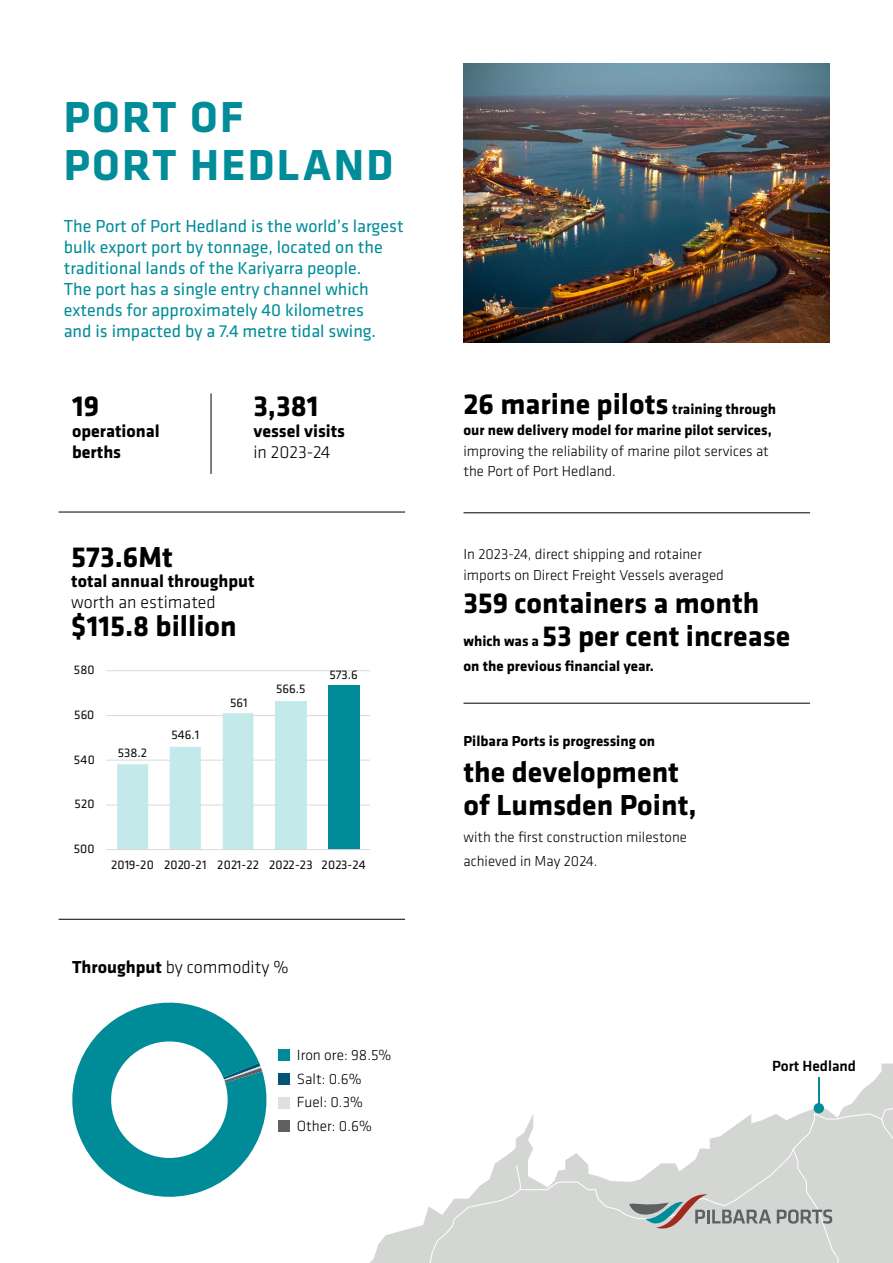
<style>
.page{position:relative;width:893px;height:1263px;background:#fff}
.page>*{position:absolute;margin:0;border:0;box-sizing:border-box;transform-origin:0 0}
.t1{font:700 45px/48px "Klavika Basic";letter-spacing:.05em;color:#008c99}
.t2{font:700 30px/33px "Klavika Basic";color:#000}
.t3{font:18px/21px "Klavika Basic";color:#008c99}
.t4{font:700 18px/21px "Klavika Basic";color:#000}
.t5{font:300 18px "Klavika Basic";color:#000}
.t6{font:300 15.3px/23.4px "Klavika Basic";color:#000}
.t7{font:500 15.3px "Klavika Basic";color:#000}
.t8{font:300 15px/19.5px "Klavika Basic";color:#000}
.t9{font:700 15px/21px "Klavika Basic";color:#000}
.t10{font:12.9px "Klavika Basic";letter-spacing:.005em;color:#0d0d0d}
.s1{font-weight:700}
.s2{font-size:30px}
.s3{font-size:15px}
</style>
<div class="page">
<svg style="left:278px;top:1049px;width:615px;height:57px"></svg>
<div style="left:814px;top:1103px;width:10px;height:10px;background:#008c99;border-radius:50%"></div>
<hr style="left:818px;top:1077px;width:2px;height:27px;background:#008c99">
<svg style="left:278px;top:1106px;width:615px;height:157px"></svg>
<hr style="left:106px;top:805px;width:264px;height:1px;background:#d9d9d9">
<hr style="left:106px;top:760px;width:264px;height:1px;background:#d9d9d9">
<hr style="left:106px;top:715px;width:264px;height:1px;background:#d9d9d9">
<hr style="left:106px;top:670px;width:264px;height:1px;background:#d9d9d9">
<div style="left:275px;top:701px;width:31px;height:148px;background:#c4e9eb"></div>
<div style="left:328px;top:685px;width:31px;height:164px;background:#008b98"></div>
<svg style="left:117px;top:713px;width:136px;height:136px"></svg>
<hr style="left:106px;top:849px;width:264px;height:1px;background:#d9d9d9">
<hr style="left:211px;top:393px;width:1px;height:81px;background:#000">
<hr style="left:59px;top:512px;width:346px;height:1px;background:#000">
<hr style="left:59px;top:919px;width:346px;height:1px;background:#000">
<hr style="left:463px;top:512px;width:347px;height:1px;background:#000">
<hr style="left:463px;top:703px;width:347px;height:1px;background:#000">
<svg style="left:72px;top:1002px;width:195px;height:195px"></svg>
<div style="left:278px;top:1120px;width:11px;height:12px;background:#5f6062"></div>
<div style="left:278px;top:1049px;width:11px;height:11px;background:#008b98"></div>
<div style="left:278px;top:1097px;width:11px;height:11px;background:#dfdfe0"></div>
<div style="left:278px;top:1073px;width:11px;height:12px;background:#005676"></div>
<img style="left:463px;top:64px;width:366px;height:278px">
<svg style="left:629px;top:1194px;width:142px;height:34px;background:#b3b4b3"></svg>
<svg style="left:777px;top:1209px;width:55px;height:15px"></svg>
<h1 class="t1" style="left:64px;top:91px;width:331px">PORT OF<br>PORT HEDLAND</h1>
<p class="t3" style="left:64px;top:214px;width:341px">The Port of Port Hedland is the world’s largest bulk export port by tonnage, located on the traditional lands of the Kariyarra people.<br>The port has a single entry channel which extends for approximately 40 kilometres<br>and is impacted by a 7.4 metre tidal swing.</p>
<h2 class="t2" style="left:72px;top:388px;width:29px">19</h2>
<p class="t4" style="left:72px;top:420px;width:89px">operational berths</p>
<h2 class="t2" style="left:253px;top:388px;width:67px">3,381</h2>
<p class="t4" style="left:253px;top:420px;width:93px">vessel visits</p>
<p class="t5" style="left:253px;top:441px;width:79px">in 2023-24</p>
<h2 class="t2" style="left:71px;top:539px;width:103px">573.6Mt</h2>
<p class="t4" style="left:71px;top:570px;width:185px">total annual throughput</p>
<p class="t5" style="left:71px;top:591px;width:146px">worth an estimated</p>
<h2 class="t2" style="left:71px;top:608px;width:167px">$115.8 billion</h2>
<p class="t10" style="left:74px;top:662px;width:22px">580</p>
<p class="t10" style="left:74px;top:706px;width:22px">560</p>
<p class="t10" style="left:74px;top:751px;width:22px">540</p>
<p class="t10" style="left:75px;top:796px;width:22px">520</p>
<p class="t10" style="left:74px;top:840px;width:22px">500</p>
<p class="t10" style="left:118px;top:744px;width:31px">538.2</p>
<p class="t10" style="left:171px;top:726px;width:29px">546.1</p>
<p class="t10" style="left:230px;top:694px;width:19px">561</p>
<p class="t10" style="left:276px;top:681px;width:31px">566.5</p>
<p class="t10" style="left:329px;top:666px;width:30px">573.6</p>
<p class="t10" style="left:111px;top:856px;width:256px">2019-20 2020-21 2021-22 2022-23 2023-24</p>
<p class="t5" style="left:72px;top:956px;width:218px"><span class="s1">Throughput</span> by commodity %</p>
<p class="t6" style="left:297px;top:1043px;width:96px">Iron ore: 98.5%<br>Salt: 0.6%<br>Fuel: 0.3%<br>Other: 0.6%</p>
<p class="t9" style="left:463px;top:398px;width:314px"><span class="s2">26 marine pilots</span> training through our new delivery model for marine pilot services,</p>
<p class="t8" style="left:463px;top:441px;width:307px">improving the reliability of marine pilot services at the Port of Port Hedland.</p>
<p class="t8" style="left:463px;top:543px;width:262px;line-height:21px">In 2023-24, direct shipping and rotainer imports on Direct Freight Vessels averaged</p>
<h2 class="t2" style="left:463px;top:585px;width:328px">359 containers a month <span class="s3">which was a</span> 53 per cent increase</h2>
<p class="t9" style="left:463px;top:655px;width:192px">on the previous financial year.</p>
<p class="t9" style="left:463px;top:730px;width:193px">Pilbara Ports is progressing on</p>
<h2 class="t2" style="left:463px;top:754px;width:235px">the development of Lumsden Point,</h2>
<p class="t8" style="left:463px;top:825px;width:225px;line-height:24px">with the first construction milestone achieved in May 2024.</p>
<p class="t7" style="left:772px;top:1056px;width:86px">Port Hedland</p>
</div>
